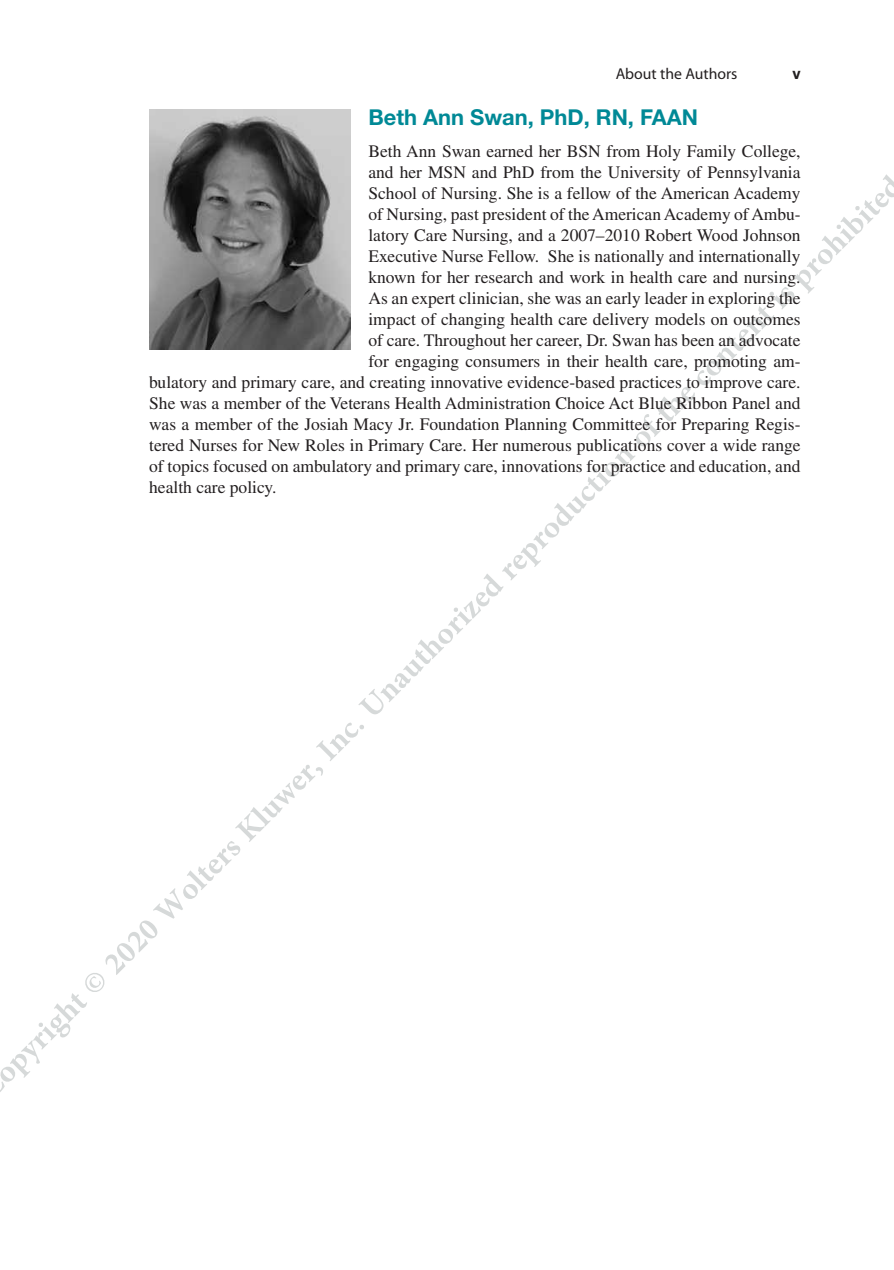
<style>
.page{position:relative;width:894px;height:1270px;background:#fff}
.page>*{position:absolute;margin:0;border:0;box-sizing:border-box;transform-origin:0 0}
.t1{font:700 43.75px "Adobe Arabic";color:#d6d9d9}
.t2{font:700 21.88px "Helvetica Neue LT Std";color:#008996}
.t3{font:17.5px "Times LT Std";color:#231f20}
.t4{font:15.75px "Myriad Pro";color:#231f20}
.t5{font:700 15.75px "Helvetica Neue LT Std";color:#231f20}
</style>
<div class="page">
<img style="left:149px;top:109px;width:202px;height:240px">
<p class="t4" style="left:615px;top:65px;width:123px">About the Authors</p>
<p class="t5" style="left:792px;top:64px;width:10px">v</p>
<p class="t2" style="left:368px;top:104px;width:331px">Beth Ann Swan, PhD, RN, FAAN</p>
<p class="t3" style="left:368px;top:141px;width:433px">Beth Ann Swan earned her BSN from Holy Family College,</p>
<p class="t3" style="left:368px;top:162px;width:433px">and her MSN and PhD from the University of Pennsylvania</p>
<p class="t3" style="left:368px;top:183px;width:433px">School of Nursing. She is a fellow of the American Academy</p>
<p class="t3" style="left:368px;top:204px;width:433px">of Nursing, past president of the American Academy of Ambu-</p>
<p class="t3" style="left:368px;top:225px;width:433px">latory Care Nursing, and a 2007–2010 Robert Wood Johnson</p>
<p class="t3" style="left:368px;top:246px;width:433px">Executive Nurse Fellow. She is nationally and internationally</p>
<p class="t3" style="left:368px;top:267px;width:433px">known for her research and work in health care and nursing.</p>
<p class="t3" style="left:368px;top:288px;width:433px">As an expert clinician, she was an early leader in exploring the</p>
<p class="t3" style="left:368px;top:309px;width:433px">impact of changing health care delivery models on outcomes</p>
<p class="t3" style="left:368px;top:330px;width:433px">of care. Throughout her career, Dr. Swan has been an advocate</p>
<p class="t3" style="left:368px;top:351px;width:433px">for engaging consumers in their health care, promoting am-</p>
<p class="t3" style="left:149px;top:372px;width:652px">bulatory and primary care, and creating innovative evidence-based practices to improve care.</p>
<p class="t3" style="left:149px;top:393px;width:652px">She was a member of the Veterans Health Administration Choice Act Blue Ribbon Panel and</p>
<p class="t3" style="left:149px;top:414px;width:652px">was a member of the Josiah Macy Jr. Foundation Planning Committee for Preparing Regis-</p>
<p class="t3" style="left:149px;top:435px;width:653px">tered Nurses for New Roles in Primary Care. Her numerous publications cover a wide range</p>
<p class="t3" style="left:149px;top:456px;width:652px">of topics focused on ambulatory and primary care, innovations for practice and education, and</p>
<p class="t3" style="left:149px;top:477px;width:129px">health care policy.</p>
<h1 class="t1" style="left:-22px;top:1056px;width:1269px;rotate:-45deg">opyright © 2020 Wolters Kluwer, Inc. Unauthorized reproduction of the content is prohibited</h1>
</div>
